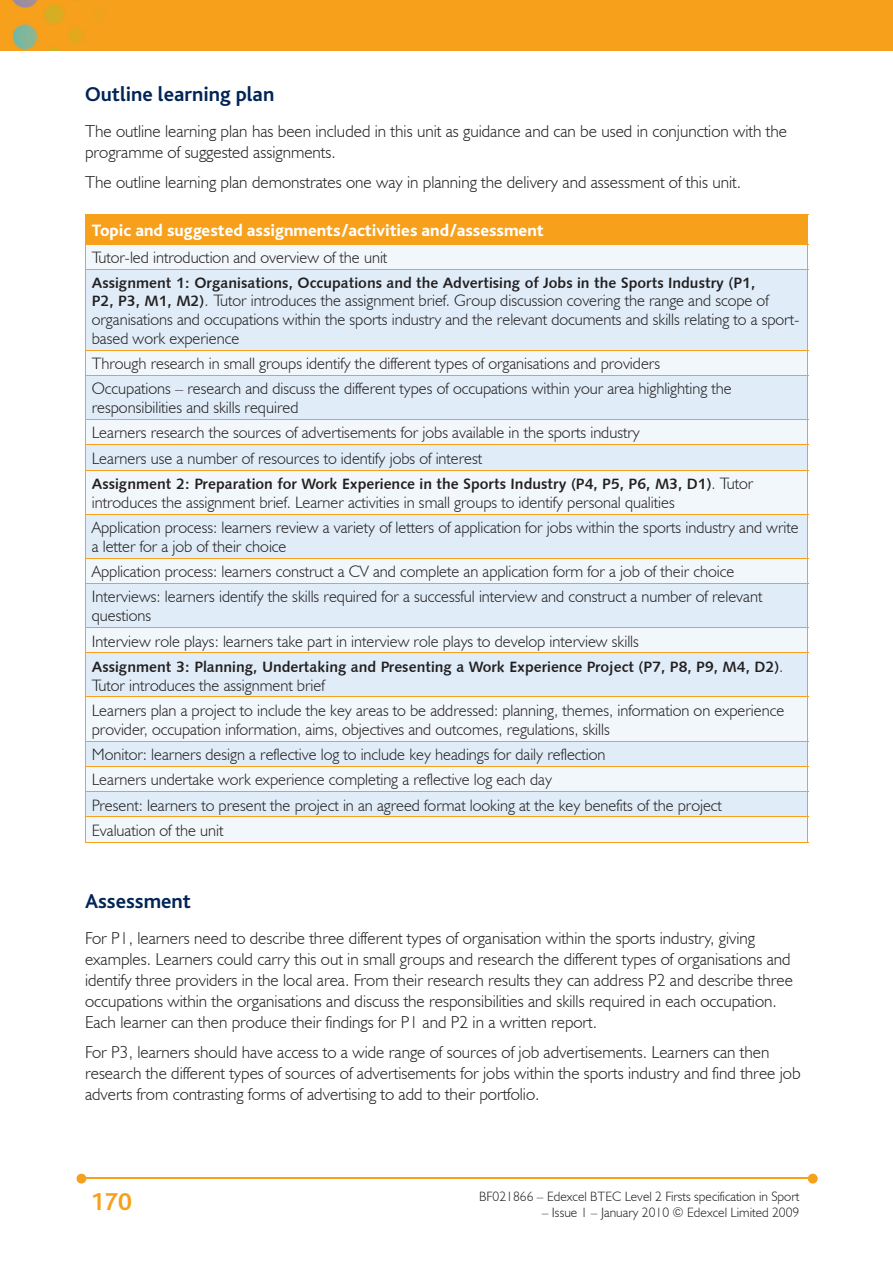
<style>
.page{position:relative;width:893px;height:1263px;background:#fff}
.page>*{position:absolute;margin:0;border:0;box-sizing:border-box;transform-origin:0 0}
.t1{font:700 25.5px "Bliss";color:#f6a01b}
.t2{font:700 21px "Bliss";color:#002556}
.t3{font:300 17.25px/21px "Humanist 521 BT";color:#231f20}
.t4{font:800 17.25px "Bliss";color:#fff}
.t5{font:300 16.5px/25.3px "Humanist 521 BT";color:#231f20}
.t6{font:15px "Humanist 531 BT Bold A";color:#231f20}
.t7{font:300 13.5px "Humanist 521 BT";color:#231f20}
.s1{font-family:"Humanist 531 BT Bold A";font-weight:400;font-size:15px}
.s2{font-family:"Humanist 521 BT";font-weight:300;font-size:16.5px}
</style>
<div class="page">
<div style="left:0;top:0;width:893px;height:51px;background:#f6a01b"></div>
<hr style="left:82px;top:1178px;width:728px;height:1px;background:#f6a01b">
<svg style="left:808px;top:1174px;width:10px;height:9px"></svg>
<svg style="left:77px;top:1174px;width:9px;height:9px"></svg>
<div style="left:85px;top:214px;width:723px;height:30px;background:#f6a01b"></div>
<div style="left:86px;top:245px;width:721px;height:24px;background:#f2f7fb"></div>
<svg style="left:86px;top:270px;width:721px;height:546px;fill:#e0edf8"></svg>
<div style="left:85px;top:817px;width:723px;height:25px;background:#f2f7fb"></div>
<hr style="left:85px;top:244px;width:723px;height:1px;background:#f6a01b">
<svg style="left:85px;top:245px;width:1px;height:24px"></svg>
<svg style="left:807px;top:245px;width:1px;height:24px"></svg>
<hr style="left:85px;top:270px;width:1px;height:80px;background:#f6a01b">
<hr style="left:807px;top:270px;width:1px;height:80px;background:#f6a01b">
<hr style="left:85px;top:269px;width:723px;height:1px;background:#f6a01b">
<svg style="left:85px;top:351px;width:1px;height:24px"></svg>
<svg style="left:807px;top:351px;width:1px;height:24px"></svg>
<hr style="left:85px;top:350px;width:723px;height:1px;background:#f6a01b">
<hr style="left:85px;top:376px;width:1px;height:43px;background:#f6a01b">
<hr style="left:807px;top:376px;width:1px;height:43px;background:#f6a01b">
<hr style="left:85px;top:375px;width:723px;height:1px;background:#f6a01b">
<hr style="left:85px;top:419px;width:723px;height:1px;background:#f6a01b">
<svg style="left:85px;top:420px;width:1px;height:50px"></svg>
<svg style="left:807px;top:420px;width:1px;height:50px"></svg>
<hr style="left:85px;top:444px;width:723px;height:1px;background:#f6a01b">
<hr style="left:85px;top:470px;width:1px;height:44px;background:#f6a01b">
<hr style="left:807px;top:470px;width:1px;height:44px;background:#f6a01b">
<hr style="left:85px;top:470px;width:723px;height:1px;background:#f6a01b">
<hr style="left:85px;top:515px;width:1px;height:43px;background:#f6a01b">
<hr style="left:807px;top:515px;width:1px;height:43px;background:#f6a01b">
<hr style="left:85px;top:514px;width:723px;height:1px;background:#f6a01b">
<svg style="left:85px;top:559px;width:1px;height:24px"></svg>
<svg style="left:807px;top:559px;width:1px;height:24px"></svg>
<hr style="left:85px;top:558px;width:723px;height:1px;background:#f6a01b">
<hr style="left:85px;top:584px;width:1px;height:43px;background:#f6a01b">
<hr style="left:807px;top:584px;width:1px;height:43px;background:#f6a01b">
<hr style="left:85px;top:583px;width:723px;height:1px;background:#f6a01b">
<svg style="left:85px;top:628px;width:1px;height:24px"></svg>
<svg style="left:807px;top:628px;width:1px;height:24px"></svg>
<hr style="left:85px;top:627px;width:723px;height:1px;background:#f6a01b">
<hr style="left:85px;top:653px;width:1px;height:43px;background:#f6a01b">
<hr style="left:807px;top:653px;width:1px;height:43px;background:#f6a01b">
<hr style="left:85px;top:652px;width:723px;height:1px;background:#f6a01b">
<hr style="left:85px;top:697px;width:1px;height:44px;background:#f6a01b">
<hr style="left:807px;top:697px;width:1px;height:44px;background:#f6a01b">
<hr style="left:85px;top:696px;width:723px;height:1px;background:#f6a01b">
<hr style="left:85px;top:741px;width:723px;height:1px;background:#f6a01b">
<hr style="left:85px;top:766px;width:723px;height:1px;background:#f6a01b">
<hr style="left:85px;top:816px;width:723px;height:1px;background:#f6a01b">
<hr style="left:85px;top:842px;width:723px;height:1px;background:#f6a01b">
<svg style="left:85px;top:742px;width:1px;height:100px"></svg>
<svg style="left:807px;top:742px;width:1px;height:100px"></svg>
<hr style="left:85px;top:791px;width:723px;height:1px;background:#f6a01b">
<p class="t2" style="left:85px;top:83px;width:191px">Outline learning plan</p>
<p class="t3" style="left:85px;top:120px;width:704px">The outline learning plan has been included in this unit as guidance and can be used in conjunction with the programme of suggested assignments.</p>
<p class="t3" style="left:85px;top:171px;width:657px">The outline learning plan demonstrates one way in planning the delivery and assessment of this unit.</p>
<p class="t4" style="left:92px;top:221px;width:453px">Topic and suggested assignments/activities and/assessment</p>
<p class="t5" style="left:92px;top:245px;width:297px">Tutor-led introduction and overview of the unit</p>
<p class="t6" style="left:92px;top:273px;width:665px">Assignment 1: Organisations, Occupations and the Advertising of Jobs in the Sports Industry (P1,</p>
<p class="t5" style="left:92px;top:291px;width:709px;line-height:18.8px"><span class="s1">P2, P3, M1, M2)</span>. Tutor introduces the assignment brief. Group discussion covering the range and scope of organisations and occupations within the sports industry and the relevant documents and skills relating to a sport&shy;based work experience</p>
<p class="t5" style="left:92px;top:350px;width:641px">Through research in small groups identify the different types of organisations and providers<br>Occupations – research and discuss the different types of occupations within your area highlighting the</p>
<p class="t5" style="left:92px;top:395px;width:550px">responsibilities and skills required<br>Learners research the sources of advertisements for jobs available in the sports industry<br>Learners use a number of resources to identify jobs of interest</p>
<p class="t6" style="left:92px;top:475px;width:663px">Assignment 2: Preparation for Work Experience in the Sports Industry (P4, P5, P6, M3, D1)<span class="s2">. Tutor</span></p>
<p class="t5" style="left:92px;top:489px;width:708px">introduces the assignment brief. Learner activities in small groups to identify personal qualities<br>Application process: learners review a variety of letters of application for jobs within the sports industry and write</p>
<p class="t5" style="left:92px;top:533px;width:672px">a letter for a job of their choice<br>Application process: learners construct a CV and complete an application form for a job of their choice<br>Interviews: learners identify the skills required for a successful interview and construct a number of relevant</p>
<p class="t5" style="left:92px;top:603px;width:549px">questions<br>Interview role plays: learners take part in interview role plays to develop interview skills</p>
<p class="t6" style="left:92px;top:657px;width:693px">Assignment 3: Planning, Undertaking and Presenting a Work Experience Project (P7, P8, P9, M4, D2)<span class="s2">.</span></p>
<p class="t5" style="left:92px;top:672px;width:694px">Tutor introduces the assignment brief<br>Learners plan a project to include the key areas to be addressed: planning, themes, information on experience</p>
<p class="t5" style="left:92px;top:716px;width:632px">provider, occupation information, aims, objectives and outcomes, regulations, skills<br>Monitor: learners design a reflective log to include key headings for daily reflection<br>Learners undertake work experience completing a reflective log each day<br>Present: learners to present the project in an agreed format looking at the key benefits of the project Evaluation of the unit</p>
<p class="t2" style="left:85px;top:890px;width:108px">Assessment</p>
<p class="t3" style="left:85px;top:927px;width:709px">For P1, learners need to describe three different types of organisation within the sports industry, giving examples. Learners could carry this out in small groups and research the different types of organisations and identify three providers in the local area. From their research results they can address P2 and describe three occupations within the organisations and discuss the responsibilities and skills required in each occupation.<br>Each learner can then produce their findings for P1 and P2 in a written report.</p>
<p class="t3" style="left:85px;top:1041px;width:717px">For P3, learners should have access to a wide range of sources of job advertisements. Learners can then research the different types of sources of advertisements for jobs within the sports industry and find three job adverts from contrasting forms of advertising to add to their portfolio.</p>
<h1 class="t1" style="left:90px;top:1189px;width:43px">170</h1>
<p class="t7" style="left:479px;top:1188px;width:322px">BF021866 – Edexcel BTEC Level 2 Firsts specification in Sport</p>
<p class="t7" style="left:542px;top:1204px;width:259px">– Issue 1 – January 2010 © Edexcel Limited 2009</p>
</div>
